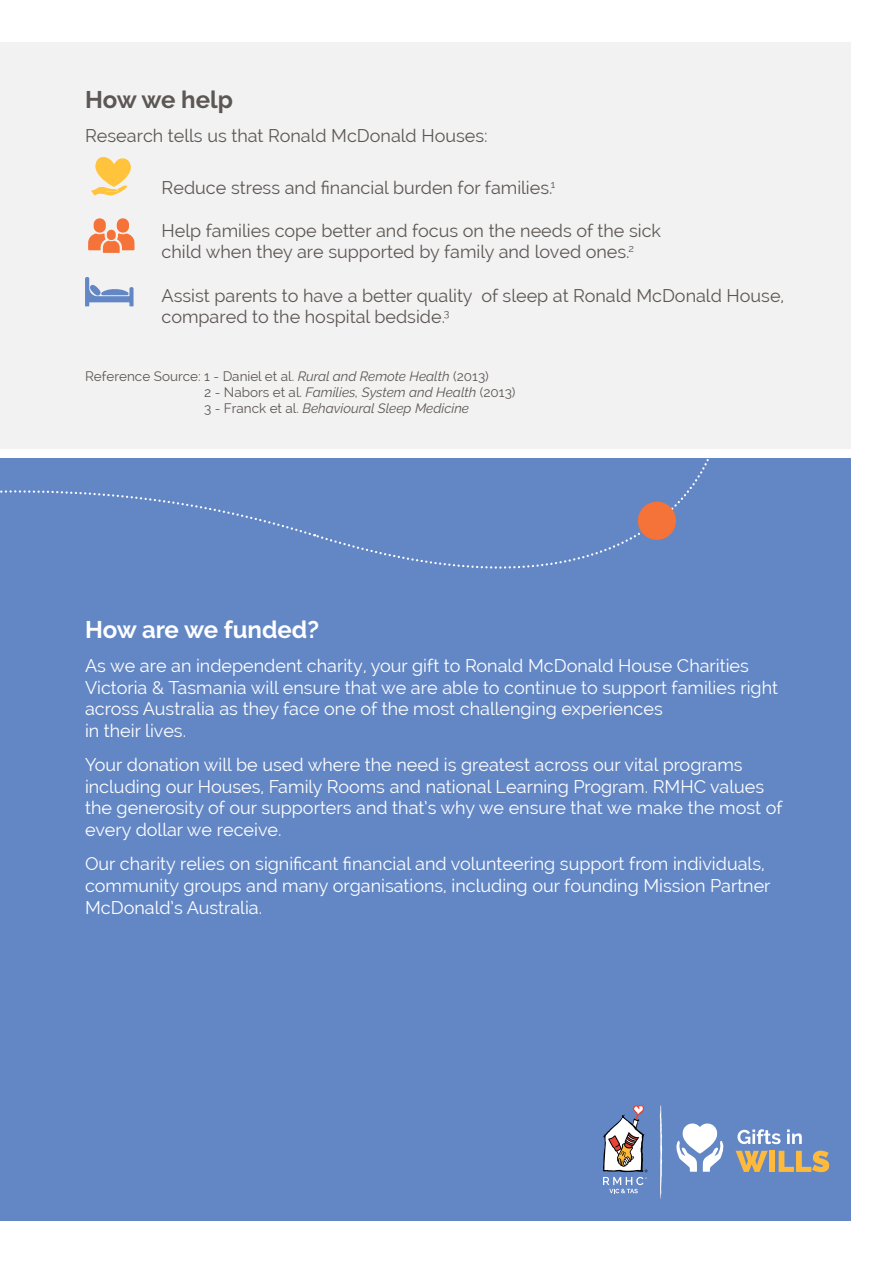
<style>
.page{position:relative;width:893px;height:1263px;background:#fff}
.page>*{position:absolute;margin:0;border:0;box-sizing:border-box;transform-origin:0 0}
.t1{font:700 24px "Raleway";color:#fff}
.t2{font:700 24px "Raleway";letter-spacing:-.005em;color:#5c5754}
.t3{font:18px/21.6px "Raleway";color:#fff}
.t4{font:18px/21.6px "Raleway";color:#5c5754}
.t5{font:italic 13.5px/16.2px "Raleway";color:#5c5754}
.s1{font-style:normal}
</style>
<div class="page">
<div style="left:0;top:458px;width:850px;height:762px;background:#6387c5"></div>
<svg style="left:315px;top:459px;width:394px;height:110px"></svg>
<svg style="left:0;top:490px;width:315px;height:47px"></svg>
<svg style="left:660px;top:1105px;width:2px;height:94px"></svg>
<svg style="left:603px;top:1105px;width:44px;height:88px"></svg>
<svg style="left:737px;top:1129px;width:44px;height:15px"></svg>
<svg style="left:787px;top:1129px;width:15px;height:15px"></svg>
<svg style="left:736px;top:1151px;width:32px;height:21px"></svg>
<div style="left:769px;top:1151px;width:6px;height:21px;background:#ffb93b"></div>
<svg style="left:779px;top:1150px;width:50px;height:22px"></svg>
<svg style="left:676px;top:1123px;width:47px;height:49px"></svg>
<div style="left:0;top:43px;width:850px;height:406px;background:#f3f2f2"></div>
<svg style="left:91px;top:157px;width:40px;height:39px"></svg>
<svg style="left:85px;top:277px;width:49px;height:29px"></svg>
<svg style="left:88px;top:218px;width:46px;height:35px"></svg>
<div style="left:638px;top:502px;width:38px;height:38px;background:#f57238;border-radius:50%"></div>
<h1 class="t2" style="left:85px;top:85px;width:149px">How we help</h1>
<p class="t4" style="left:85px;top:125px;width:404px">Research tells us that Ronald McDonald Houses:</p>
<p class="t4" style="left:162px;top:176px;width:395px">Reduce stress and financial burden for families.<sup>1</sup></p>
<p class="t4" style="left:162px;top:220px;width:501px">Help families cope better and focus on the needs of the sick child when they are supported by family and loved ones.<sup>2</sup></p>
<p class="t4" style="left:162px;top:284px;width:624px">Assist parents to have a better quality of sleep at Ronald McDonald House, compared to the hospital bedside.<sup>3</sup></p>
<p class="t5" style="left:204px;top:368px;width:313px;text-indent:-119px"><span class="s1">Reference Source: 1 - Daniel et al.</span> Rural and Remote Health <span class="s1">(2013)<br>2 - Nabors et al.</span> Families, System and Health <span class="s1">(2013)<br>3 - Franck et al.</span> Behavioural Sleep Medicine</p>
<h1 class="t1" style="left:85px;top:615px;width:235px">How are we funded?</h1>
<p class="t3" style="left:85px;top:655px;width:694px">As we are an independent charity, your gift to Ronald McDonald House Charities Victoria &amp; Tasmania will ensure that we are able to continue to support families right across Australia as they face one of the most challenging experiences<br>in their lives.</p>
<p class="t3" style="left:85px;top:754px;width:699px">Your donation will be used where the need is greatest across our vital programs including our Houses, Family Rooms and national Learning Program. RMHC values the generosity of our supporters and that’s why we ensure that we make the most of every dollar we receive.</p>
<p class="t3" style="left:85px;top:853px;width:687px">Our charity relies on significant financial and volunteering support from individuals, community groups and many organisations, including our founding Mission Partner<br>McDonald’s Australia.</p>
</div>
